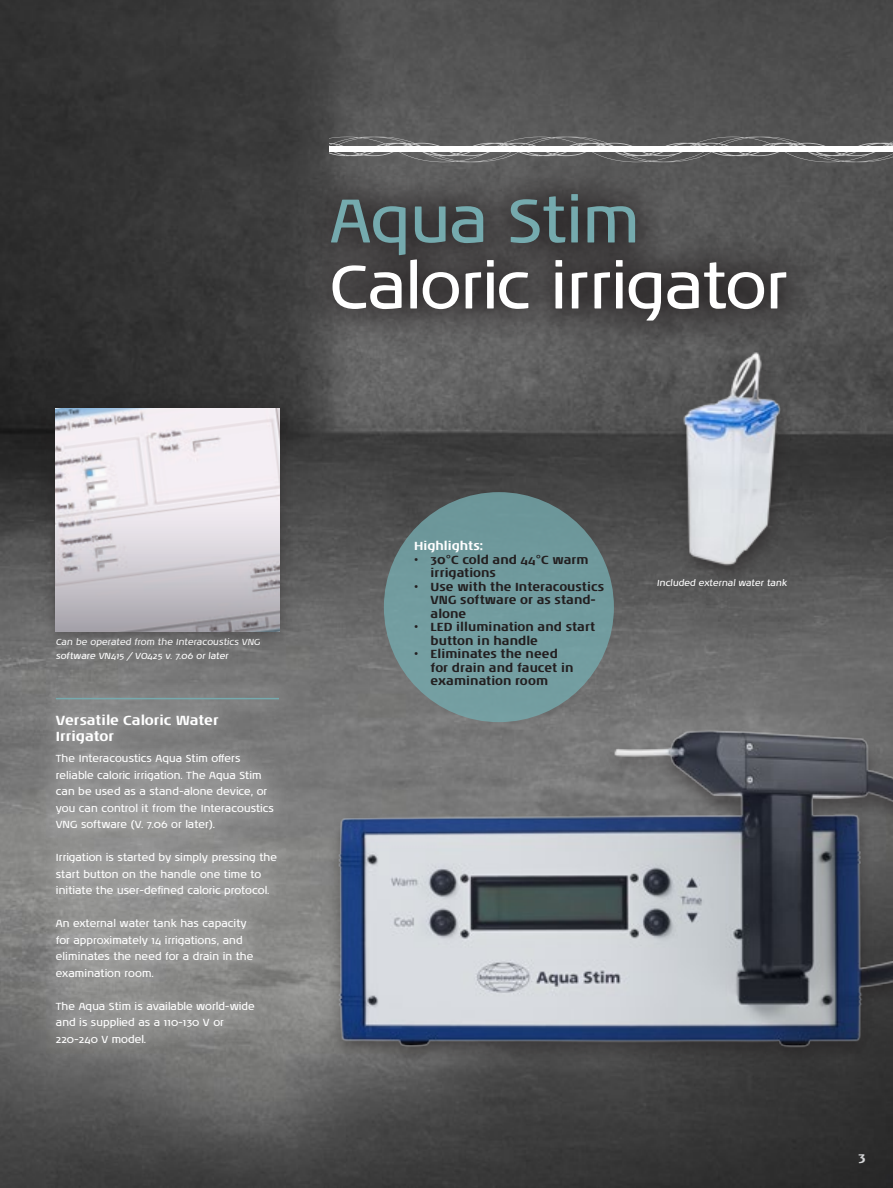
<style>
.page{position:relative;width:893px;height:1188px;background:#fff}
.page>*{position:absolute;margin:0;border:0;box-sizing:border-box;transform-origin:0 0}
.t1{font:63px "Noa LT Pro";letter-spacing:-.01em;color:#fff}
.t2{font:63px "Noa LT Pro";letter-spacing:-.01em;color:#75aaae}
.Subheading_white{font:700 13.5px/16.5px "Noa LT Pro";color:#fff}
.Fact_body{font:700 13.5px "Noa LT Pro";color:#d4d5d7}
.t3{font:700 12px/13.5px "Noa LT Pro";color:#231f20}
.t4{font:700 12px "Noa LT Pro";color:#fff}
.Body_text_white{font:10.5px/16.5px "Noa LT Pro";color:#fff}
.t5{font:italic 9px "Noa LT Pro";color:#fff}
</style>
<div class="page">
<img style="left:0;top:0;width:893px;height:1188px">
<div style="left:40px;top:393px;width:255px;height:255px;background:#231f20;opacity:.51"></div>
<img style="left:56px;top:409px;width:223px;height:223px">
<div style="left:293px;top:156px;width:531px;height:203px;background:#231f20;opacity:.82"></div>
<svg style="left:330px;top:137px;width:563px;height:25px;background:#707070"></svg>
<div style="left:330px;top:147px;width:563px;height:5px;background:#fff"></div>
<div style="left:384px;top:492px;width:230px;height:230px;background:#709b9e;border-radius:50%"></div>
<div style="left:33px;top:674px;width:268px;height:393px;background:#fff;opacity:.28"></div>
<hr style="left:56px;top:698px;width:223px;height:1px;background:#75aaae">
<img style="left:318px;top:660px;width:575px;height:413px">
<div style="left:674px;top:348px;width:121px;height:238px;background:#231f20;opacity:.5"></div>
<img style="left:673px;top:345px;width:120px;height:237px">
<p class="t2" style="left:330px;top:177px;width:311px">Aqua Stim</p>
<p class="t1" style="left:330px;top:243px;width:460px">Caloric irrigator</p>
<p class="t5" style="left:56px;top:636px;width:206px">Can be operated from the Interacoustics VNG</p>
<p class="t5" style="left:56px;top:650px;width:174px">software VN415 / VO425 v. 7.06 or later</p>
<p class="Subheading_white" style="left:56px;top:711px;width:164px">Versatile Caloric Water<br>Irrigator</p>
<p class="Body_text_white" style="left:56px;top:750px;width:220px">The Interacoustics Aqua Stim offers reliable caloric irrigation. The Aqua Stim can be used as a stand-alone device, or you can control it from the Interacoustics VNG software (V. 7.06 or later).</p>
<p class="Body_text_white" style="left:56px;top:849px;width:223px">Irrigation is started by simply pressing the start button on the handle one time to initiate the user-defined caloric protocol.</p>
<p class="Body_text_white" style="left:56px;top:915px;width:199px">An external water tank has capacity for approximately 14 irrigations, and eliminates the need for a drain in the examination room.</p>
<p class="Body_text_white" style="left:56px;top:998px;width:200px">The Aqua Stim is available world-wide</p>
<p class="Body_text_white" style="left:56px;top:1014px;width:170px">and is supplied as a 110-130 V or</p>
<p class="Body_text_white" style="left:56px;top:1031px;width:92px">220-240 V model.</p>
<p class="t4" style="left:414px;top:537px;width:71px">Highlights:</p>
<p class="t3" style="left:431px;top:552px;width:160px;text-indent:-17px">• 30°C cold and 44°C warm irrigations</p>
<p class="t3" style="left:431px;top:579px;width:175px;text-indent:-17px">• Use with the Interacoustics<br>VNG software or as stand&shy;alone</p>
<p class="t3" style="left:431px;top:619px;width:166px;text-indent:-17px">• LED illumination and start button in handle</p>
<p class="t3" style="left:431px;top:646px;width:144px;text-indent:-17px">• Eliminates the need for drain and faucet in examination room</p>
<p class="t5" style="left:657px;top:577px;width:132px">Included external water tank</p>
<p class="Fact_body" style="left:858px;top:1147px;width:9px">3</p>
</div>
